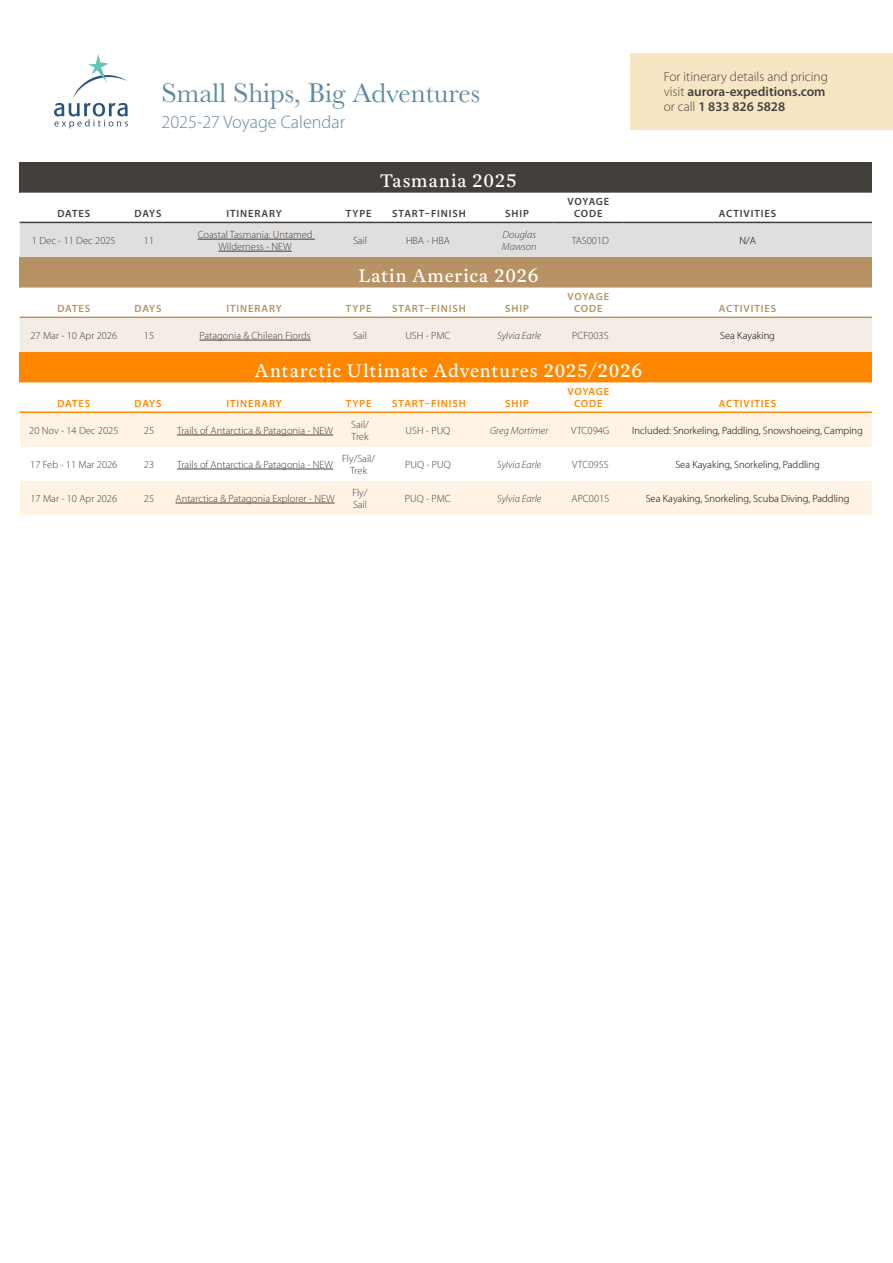
<style>
.page{position:relative;width:893px;height:1263px;background:#fff}
.page>*{position:absolute;margin:0;border:0;box-sizing:border-box;transform-origin:0 0}
.t1{font:28.2px "Baskerville";color:#5e8aa4}
.t2{font:300 18.15px "Myriad Pro";color:#5e8aa4}
.t3{font:18px "Antwerp";letter-spacing:.045em;color:#fff}
.t4{font:300 13.35px/15.3px "Myriad Pro";color:#43403c}
.t5{font:300 10.5px/12px "Myriad Pro";color:#43403c;text-align:center}
.t6{font:300 10.5px "Myriad Pro";color:#000}
.t7{font:italic 300 10.5px/12px "Myriad Pro";color:#43403c}
.t8{font:600 10.5px "Myriad Pro";letter-spacing:.085em;color:#43403c}
.t9{font:600 10.5px "Myriad Pro";letter-spacing:.085em;color:#b79264}
.t10{font:600 10.5px "Myriad Pro";letter-spacing:.085em;color:#ff8700}
.t11{font:600 10.5px/12px "Myriad Pro";letter-spacing:.065em;color:#43403c;text-align:center}
.t12{font:600 10.5px/12px "Myriad Pro";letter-spacing:.065em;color:#b79264;text-align:center}
.t13{font:600 10.5px/12px "Myriad Pro";letter-spacing:.065em;color:#ff8700;text-align:center}
.s1{font-weight:600}
</style>
<div class="page">
<svg style="left:54px;top:54px;width:74px;height:74px"></svg>
<div style="left:630px;top:53px;width:263px;height:77px;background:#f7e6c3"></div>
<div style="left:20px;top:162px;width:852px;height:31px;background:#43403c"></div>
<div style="left:20px;top:221px;width:852px;height:36px;background:#e1dfde"></div>
<hr style="left:20px;top:222px;width:108px;height:1px;background:#43403c">
<hr style="left:128px;top:222px;width:40px;height:1px;background:#43403c">
<hr style="left:168px;top:222px;width:172px;height:1px;background:#43403c">
<hr style="left:340px;top:222px;width:37px;height:1px;background:#43403c">
<hr style="left:377px;top:222px;width:104px;height:1px;background:#43403c">
<hr style="left:481px;top:222px;width:72px;height:1px;background:#43403c">
<hr style="left:553px;top:222px;width:70px;height:1px;background:#43403c">
<hr style="left:623px;top:222px;width:249px;height:1px;background:#43403c">
<hr style="left:198px;top:239px;width:117px;height:1px;background:#43403c">
<hr style="left:218px;top:251px;width:74px;height:1px;background:#43403c">
<div style="left:20px;top:257px;width:852px;height:31px;background:#b79264"></div>
<div style="left:20px;top:316px;width:852px;height:36px;background:#f3ede6"></div>
<hr style="left:20px;top:317px;width:108px;height:1px;background:#b79264">
<hr style="left:128px;top:317px;width:40px;height:1px;background:#b79264">
<hr style="left:168px;top:317px;width:172px;height:1px;background:#b79264">
<hr style="left:340px;top:317px;width:37px;height:1px;background:#b79264">
<hr style="left:377px;top:317px;width:104px;height:1px;background:#b79264">
<hr style="left:481px;top:317px;width:72px;height:1px;background:#b79264">
<hr style="left:553px;top:317px;width:70px;height:1px;background:#b79264">
<hr style="left:623px;top:317px;width:249px;height:1px;background:#b79264">
<hr style="left:200px;top:340px;width:111px;height:1px;background:#43403c">
<div style="left:20px;top:352px;width:852px;height:30px;background:#ff8700"></div>
<svg style="left:20px;top:382px;width:852px;height:1px"></svg>
<div style="left:20px;top:413px;width:852px;height:102px;background:#fff3e6"></div>
<svg style="left:20px;top:447px;width:852px;height:34px"></svg>
<hr style="left:20px;top:411px;width:108px;height:2px;background:#ff8700">
<hr style="left:128px;top:411px;width:40px;height:2px;background:#ff8700">
<hr style="left:168px;top:411px;width:172px;height:2px;background:#ff8700">
<hr style="left:340px;top:411px;width:37px;height:2px;background:#ff8700">
<hr style="left:377px;top:411px;width:104px;height:2px;background:#ff8700">
<hr style="left:481px;top:411px;width:72px;height:2px;background:#ff8700">
<hr style="left:553px;top:411px;width:70px;height:2px;background:#ff8700">
<hr style="left:623px;top:411px;width:249px;height:2px;background:#ff8700">
<hr style="left:177px;top:435px;width:156px;height:1px;background:#43403c">
<hr style="left:177px;top:469px;width:156px;height:1px;background:#43403c">
<hr style="left:176px;top:503px;width:159px;height:1px;background:#43403c">
<h1 class="t1" style="left:162px;top:75px;width:320px">Small Ships, Big Adventures</h1>
<h2 class="t2" style="left:162px;top:112px;width:185px">2025-27 Voyage Calendar</h2>
<h3 class="t3" style="left:380px;top:169px;width:138px">Tasmania 2025</h3>
<p class="t8" style="left:57px;top:207px;width:34px">DATES</p>
<p class="t8" style="left:135px;top:207px;width:28px">DAYS</p>
<p class="t8" style="left:226px;top:207px;width:57px">ITINERARY</p>
<p class="t8" style="left:346px;top:207px;width:27px">TYPE</p>
<p class="t8" style="left:392px;top:207px;width:75px">START–FINISH</p>
<p class="t8" style="left:505px;top:207px;width:25px">SHIP</p>
<p class="t11" style="left:567px;top:195px;width:43px">VOYAGE<br>CODE</p>
<p class="t4" style="left:664px;top:69px;width:166px">For itinerary details and pricing visit <span class="s1">aurora-expeditions.com </span>or call <span class="s1">1 833 826 5828</span></p>
<p class="t8" style="left:719px;top:207px;width:59px">ACTIVITIES</p>
<p class="t5" style="left:32px;top:235px;width:85px">1 Dec - 11 Dec 2025</p>
<p class="t5" style="left:144px;top:235px;width:12px">11</p>
<p class="t5" style="left:198px;top:229px;width:116px">Coastal Tasmania: Untamed<br>Wilderness - NEW</p>
<p class="t5" style="left:353px;top:235px;width:16px">Sail</p>
<p class="t5" style="left:406px;top:235px;width:45px">HBA - HBA</p>
<p class="t7" style="left:502px;top:229px;width:36px">Douglas<br>Mawson</p>
<p class="t5" style="left:572px;top:235px;width:39px">TAS001D</p>
<p class="t6" style="left:739px;top:235px;width:18px">N/A</p>
<h3 class="t3" style="left:358px;top:263px;width:182px">Latin America 2026</h3>
<p class="t9" style="left:57px;top:301px;width:34px">DATES</p>
<p class="t9" style="left:135px;top:301px;width:28px">DAYS</p>
<p class="t9" style="left:226px;top:301px;width:57px">ITINERARY</p>
<p class="t9" style="left:346px;top:301px;width:27px">TYPE</p>
<p class="t9" style="left:392px;top:301px;width:75px">START–FINISH</p>
<p class="t9" style="left:505px;top:302px;width:25px">SHIP</p>
<p class="t12" style="left:567px;top:290px;width:43px">VOYAGE<br>CODE</p>
<p class="t9" style="left:719px;top:302px;width:59px">ACTIVITIES</p>
<p class="t5" style="left:30px;top:330px;width:88px">27 Mar - 10 Apr 2026</p>
<p class="t5" style="left:144px;top:330px;width:12px">15</p>
<p class="t5" style="left:200px;top:330px;width:113px">Patagonia &amp; Chilean Fjords</p>
<p class="t5" style="left:353px;top:330px;width:16px">Sail</p>
<p class="t5" style="left:405px;top:330px;width:47px">USH - PMC</p>
<p class="t7" style="left:497px;top:329px;width:46px">Sylvia Earle</p>
<p class="t5" style="left:572px;top:330px;width:38px">PCF003S</p>
<p class="t6" style="left:720px;top:330px;width:56px">Sea Kayaking</p>
<h3 class="t3" style="left:255px;top:358px;width:388px">Antarctic Ultimate Adventures 2025/2026</h3>
<p class="t10" style="left:57px;top:396px;width:34px">DATES</p>
<p class="t10" style="left:135px;top:396px;width:28px">DAYS</p>
<p class="t10" style="left:226px;top:396px;width:57px">ITINERARY</p>
<p class="t10" style="left:346px;top:396px;width:27px">TYPE</p>
<p class="t10" style="left:392px;top:396px;width:75px">START–FINISH</p>
<p class="t10" style="left:505px;top:396px;width:25px">SHIP</p>
<p class="t13" style="left:567px;top:385px;width:43px">VOYAGE<br>CODE</p>
<p class="t10" style="left:719px;top:396px;width:59px">ACTIVITIES</p>
<p class="t5" style="left:29px;top:425px;width:91px">20 Nov - 14 Dec 2025</p>
<p class="t5" style="left:144px;top:425px;width:12px">25</p>
<p class="t5" style="left:177px;top:425px;width:158px">Trails of Antarctica &amp; Patagonia - NEW</p>
<p class="t5" style="left:351px;top:419px;width:19px;text-align:left">Sail/<br>Trek</p>
<p class="t5" style="left:406px;top:425px;width:46px">USH - PUQ</p>
<p class="t7" style="left:490px;top:424px;width:60px">Greg Mortimer</p>
<p class="t5" style="left:571px;top:425px;width:40px">VTC094G</p>
<p class="t6" style="left:632px;top:425px;width:232px">Included: Snorkeling, Paddling, Snowshoeing, Camping</p>
<p class="t5" style="left:30px;top:459px;width:89px">17 Feb - 11 Mar 2026</p>
<p class="t5" style="left:144px;top:459px;width:12px">23</p>
<p class="t5" style="left:177px;top:459px;width:158px">Trails of Antarctica &amp; Patagonia - NEW</p>
<p class="t5" style="left:342px;top:453px;width:34px">Fly/Sail/<br>Trek</p>
<p class="t5" style="left:405px;top:459px;width:47px">PUQ - PUQ</p>
<p class="t7" style="left:497px;top:458px;width:46px">Sylvia Earle</p>
<p class="t5" style="left:572px;top:459px;width:38px">VTC095S</p>
<p class="t6" style="left:675px;top:459px;width:146px">Sea Kayaking, Snorkeling, Paddling</p>
<p class="t5" style="left:30px;top:493px;width:88px">17 Mar - 10 Apr 2026</p>
<p class="t5" style="left:144px;top:493px;width:12px">25</p>
<p class="t5" style="left:176px;top:493px;width:161px">Antarctica &amp; Patagonia Explorer - NEW</p>
<p class="t5" style="left:352px;top:487px;width:17px;text-align:left">Fly/<br>Sail</p>
<p class="t5" style="left:405px;top:493px;width:47px">PUQ - PMC</p>
<p class="t7" style="left:497px;top:492px;width:46px">Sylvia Earle</p>
<p class="t5" style="left:572px;top:493px;width:39px">APC001S</p>
<p class="t6" style="left:646px;top:493px;width:205px">Sea Kayaking, Snorkeling, Scuba Diving, Paddling</p>
</div>
